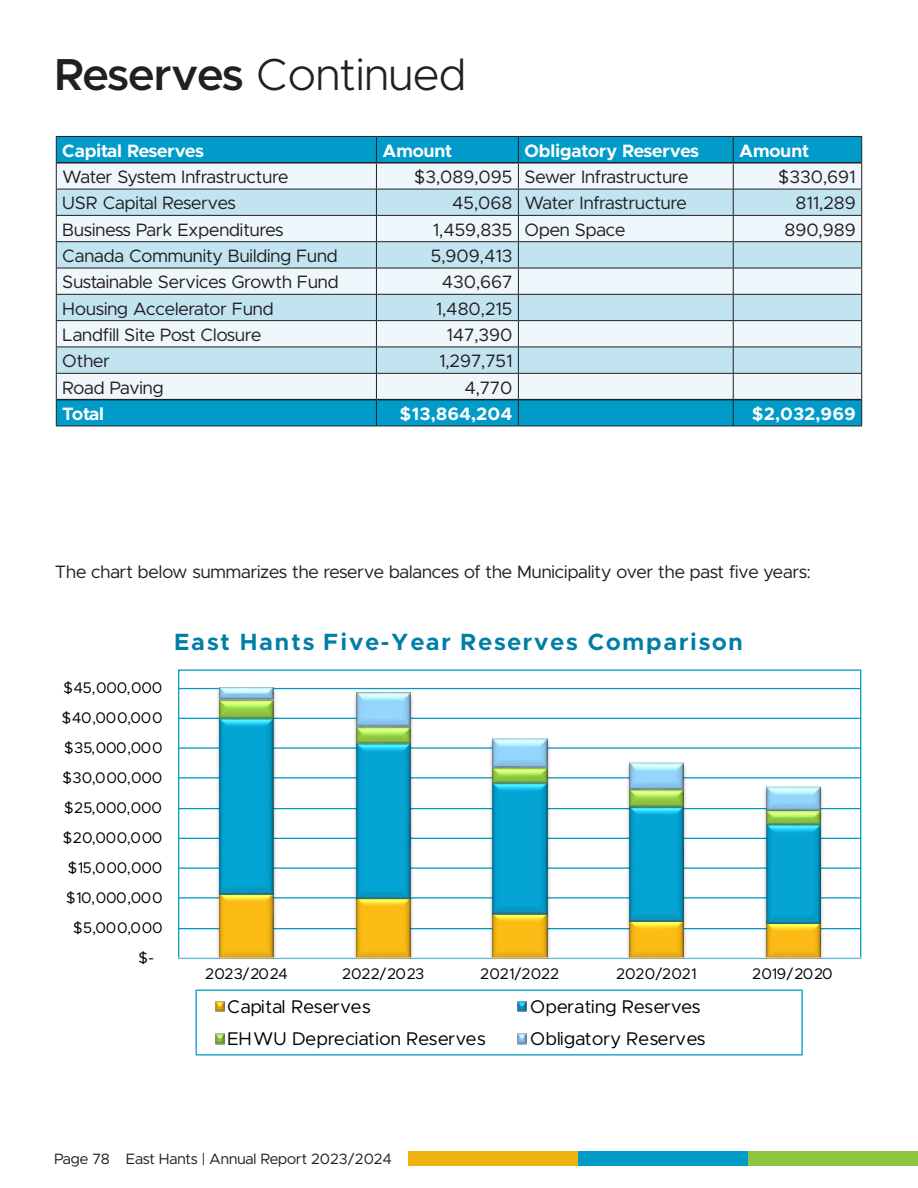
<style>
.page{position:relative;width:918px;height:1188px;background:#fff}
.page>*{position:absolute;margin:0;border:0;box-sizing:border-box;transform-origin:0 0}
.Header_3{font:300 45px "Metropolis";color:#231f20}
.t1{font:700 23.55px "Metropolis";letter-spacing:.09em;color:#007ea6}
.t2{font:18.45px "Metropolis";letter-spacing:.015em;color:#000}
.Table_Body_Text_black{font:18px "Metropolis";color:#231f20}
.Body_Text{font:18px "Metropolis";color:#231f20}
.Table_Header___Footer{font:700 18px "Metropolis";color:#fff}
.t3{font:15.45px "Metropolis";letter-spacing:-.015em;color:#000}
.t4{font:15.45px "Metropolis";letter-spacing:.02em;color:#000}
.t5{font:15px "Metropolis";color:#231f20}
.s1{font-weight:600}
</style>
<div class="page">
<hr style="left:179px;top:928px;width:682px;height:1px;background:#009ac7">
<hr style="left:179px;top:897px;width:682px;height:2px;background:#009ac7">
<hr style="left:179px;top:867px;width:682px;height:2px;background:#009ac7">
<hr style="left:179px;top:838px;width:682px;height:1px;background:#009ac7">
<hr style="left:179px;top:808px;width:682px;height:1px;background:#009ac7">
<hr style="left:179px;top:777px;width:682px;height:1px;background:#009ac7">
<hr style="left:179px;top:747px;width:682px;height:2px;background:#009ac7">
<hr style="left:179px;top:718px;width:682px;height:1px;background:#009ac7">
<hr style="left:179px;top:688px;width:682px;height:1px;background:#009ac7">
<img style="left:217px;top:925px;width:605px;height:32px">
<img style="left:217px;top:827px;width:605px;height:98px">
<img style="left:217px;top:812px;width:605px;height:15px">
<img style="left:217px;top:687px;width:605px;height:125px">
<hr style="left:178px;top:957px;width:683px;height:2px;background:#f2f2f2;opacity:.54">
<div style="left:196px;top:990px;width:607px;height:66px;border:1px solid #009ac7"></div>
<img style="left:215px;top:1001px;width:10px;height:11px">
<svg style="left:517px;top:1001px;width:10px;height:11px"></svg>
<img style="left:215px;top:1033px;width:10px;height:12px">
<img style="left:517px;top:1033px;width:10px;height:12px">
<div style="left:57px;top:137px;width:804px;height:289px;background:#009bc8"></div>
<div style="left:57px;top:164px;width:804px;height:235px;background:#eef7fb"></div>
<svg style="left:57px;top:190px;width:804px;height:183px;fill:#c2e4f1"></svg>
<hr style="left:56px;top:136px;width:320px;height:1px;background:#231f20">
<hr style="left:376px;top:136px;width:142px;height:1px;background:#231f20">
<hr style="left:518px;top:136px;width:215px;height:1px;background:#231f20">
<hr style="left:733px;top:136px;width:129px;height:1px;background:#231f20">
<hr style="left:56px;top:189px;width:320px;height:1px;background:#231f20">
<hr style="left:376px;top:189px;width:142px;height:1px;background:#231f20">
<hr style="left:518px;top:189px;width:215px;height:1px;background:#231f20">
<hr style="left:733px;top:189px;width:129px;height:1px;background:#231f20">
<hr style="left:56px;top:215px;width:320px;height:1px;background:#231f20">
<hr style="left:376px;top:215px;width:142px;height:1px;background:#231f20">
<hr style="left:518px;top:215px;width:215px;height:1px;background:#231f20">
<hr style="left:733px;top:215px;width:129px;height:1px;background:#231f20">
<hr style="left:56px;top:241px;width:320px;height:1px;background:#231f20">
<hr style="left:376px;top:241px;width:142px;height:1px;background:#231f20">
<hr style="left:518px;top:241px;width:215px;height:1px;background:#231f20">
<hr style="left:733px;top:241px;width:129px;height:1px;background:#231f20">
<hr style="left:56px;top:268px;width:320px;height:1px;background:#231f20">
<hr style="left:376px;top:268px;width:142px;height:1px;background:#231f20">
<hr style="left:518px;top:268px;width:215px;height:1px;background:#231f20">
<hr style="left:733px;top:268px;width:129px;height:1px;background:#231f20">
<hr style="left:56px;top:294px;width:320px;height:1px;background:#231f20">
<hr style="left:376px;top:294px;width:142px;height:1px;background:#231f20">
<hr style="left:518px;top:294px;width:215px;height:1px;background:#231f20">
<hr style="left:733px;top:294px;width:129px;height:1px;background:#231f20">
<hr style="left:56px;top:320px;width:320px;height:1px;background:#231f20">
<hr style="left:376px;top:320px;width:142px;height:1px;background:#231f20">
<hr style="left:518px;top:320px;width:215px;height:1px;background:#231f20">
<hr style="left:733px;top:320px;width:129px;height:1px;background:#231f20">
<hr style="left:56px;top:347px;width:320px;height:1px;background:#231f20">
<hr style="left:376px;top:347px;width:142px;height:1px;background:#231f20">
<hr style="left:518px;top:347px;width:215px;height:1px;background:#231f20">
<hr style="left:733px;top:347px;width:129px;height:1px;background:#231f20">
<hr style="left:56px;top:373px;width:320px;height:1px;background:#231f20">
<hr style="left:376px;top:373px;width:142px;height:1px;background:#231f20">
<hr style="left:518px;top:373px;width:215px;height:1px;background:#231f20">
<hr style="left:733px;top:373px;width:129px;height:1px;background:#231f20">
<hr style="left:57px;top:162px;width:319px;height:2px;background:#231f20">
<hr style="left:376px;top:162px;width:142px;height:2px;background:#231f20">
<hr style="left:518px;top:162px;width:215px;height:2px;background:#231f20">
<hr style="left:733px;top:162px;width:128px;height:2px;background:#231f20">
<hr style="left:57px;top:399px;width:319px;height:1px;background:#231f20">
<hr style="left:376px;top:399px;width:142px;height:1px;background:#231f20">
<hr style="left:518px;top:399px;width:215px;height:1px;background:#231f20">
<hr style="left:733px;top:399px;width:128px;height:1px;background:#231f20">
<svg style="left:56px;top:137px;width:1px;height:289px"></svg>
<svg style="left:376px;top:137px;width:1px;height:289px"></svg>
<svg style="left:518px;top:137px;width:1px;height:289px"></svg>
<svg style="left:733px;top:137px;width:1px;height:289px"></svg>
<svg style="left:861px;top:137px;width:1px;height:289px"></svg>
<hr style="left:56px;top:426px;width:320px;height:1px;background:#231f20">
<hr style="left:376px;top:426px;width:142px;height:1px;background:#231f20">
<hr style="left:518px;top:426px;width:215px;height:1px;background:#231f20">
<hr style="left:733px;top:426px;width:129px;height:1px;background:#231f20">
<div style="left:408px;top:1151px;width:170px;height:14px;background:#efb211"></div>
<div style="left:578px;top:1151px;width:170px;height:14px;background:#009bc8"></div>
<div style="left:748px;top:1151px;width:170px;height:14px;background:#8bc63e"></div>
<h3 class="Header_3" style="left:54px;top:46px;width:413px"><span class="s1">Reserves</span> Continued</h3>
<p class="Table_Header___Footer" style="left:62px;top:139px;width:143px">Capital Reserves</p>
<p class="Table_Header___Footer" style="left:382px;top:139px;width:71px">Amount</p>
<p class="Table_Header___Footer" style="left:524px;top:139px;width:176px">Obligatory Reserves</p>
<p class="Table_Header___Footer" style="left:739px;top:139px;width:71px">Amount</p>
<p class="Table_Body_Text_black" style="left:62px;top:166px;width:228px">Water System Infrastructure</p>
<p class="Table_Body_Text_black" style="left:414px;top:166px;width:100px">$3,089,095</p>
<p class="Table_Body_Text_black" style="left:524px;top:166px;width:165px">Sewer Infrastructure</p>
<p class="Table_Body_Text_black" style="left:778px;top:166px;width:79px">$330,691</p>
<p class="Table_Body_Text_black" style="left:62px;top:192px;width:175px">USR Capital Reserves</p>
<p class="Table_Body_Text_black" style="left:452px;top:192px;width:62px">45,068</p>
<p class="Table_Body_Text_black" style="left:524px;top:192px;width:164px">Water Infrastructure</p>
<p class="Table_Body_Text_black" style="left:795px;top:192px;width:62px">811,289</p>
<p class="Table_Body_Text_black" style="left:62px;top:218px;width:223px">Business Park Expenditures</p>
<p class="Table_Body_Text_black" style="left:433px;top:218px;width:81px">1,459,835</p>
<p class="Table_Body_Text_black" style="left:524px;top:218px;width:102px">Open Space</p>
<p class="Table_Body_Text_black" style="left:784px;top:218px;width:73px">890,989</p>
<p class="Table_Body_Text_black" style="left:62px;top:245px;width:277px">Canada Community Building Fund</p>
<p class="Table_Body_Text_black" style="left:431px;top:245px;width:83px">5,909,413</p>
<p class="Table_Body_Text_black" style="left:62px;top:271px;width:278px">Sustainable Services Growth Fund</p>
<p class="Table_Body_Text_black" style="left:442px;top:271px;width:72px">430,667</p>
<p class="Table_Body_Text_black" style="left:62px;top:297px;width:213px">Housing Accelerator Fund</p>
<p class="Table_Body_Text_black" style="left:436px;top:297px;width:78px">1,480,215</p>
<p class="Table_Body_Text_black" style="left:62px;top:324px;width:200px">Landfill Site Post Closure</p>
<p class="Table_Body_Text_black" style="left:446px;top:324px;width:67px">147,390</p>
<p class="Table_Body_Text_black" style="left:62px;top:350px;width:49px">Other</p>
<p class="Table_Body_Text_black" style="left:439px;top:350px;width:75px">1,297,751</p>
<p class="Table_Body_Text_black" style="left:62px;top:376px;width:103px">Road Paving</p>
<p class="Table_Body_Text_black" style="left:464px;top:376px;width:50px">4,770</p>
<p class="Table_Header___Footer" style="left:62px;top:402px;width:43px">Total</p>
<p class="Table_Header___Footer" style="left:399px;top:402px;width:115px">$13,864,204</p>
<p class="Table_Header___Footer" style="left:751px;top:402px;width:106px">$2,032,969</p>
<p class="Body_Text" style="left:55px;top:561px;width:758px">The chart below summarizes the reserve balances of the Municipality over the past five years:</p>
<p class="t3" style="left:63px;top:678px;width:101px">$45,000,000</p>
<p class="t3" style="left:62px;top:708px;width:103px">$40,000,000</p>
<p class="t3" style="left:64px;top:738px;width:101px">$35,000,000</p>
<p class="t3" style="left:62px;top:768px;width:102px">$30,000,000</p>
<p class="t3" style="left:64px;top:798px;width:100px">$25,000,000</p>
<p class="t3" style="left:62px;top:828px;width:102px">$20,000,000</p>
<p class="t3" style="left:67px;top:858px;width:96px">$15,000,000</p>
<p class="t3" style="left:66px;top:888px;width:98px">$10,000,000</p>
<p class="t3" style="left:73px;top:918px;width:91px">$5,000,000</p>
<p class="t3" style="left:138px;top:948px;width:17px">$-</p>
<p class="t1" style="left:174px;top:627px;width:570px">East Hants Five-Year Reserves Comparison</p>
<p class="t3" style="left:205px;top:964px;width:84px">2023/2024</p>
<p class="t3" style="left:342px;top:964px;width:84px">2022/2023</p>
<p class="t4" style="left:480px;top:964px;width:80px">2021/2022</p>
<p class="t4" style="left:616px;top:964px;width:82px">2020/2021</p>
<p class="t3" style="left:752px;top:964px;width:82px">2019/2020</p>
<p class="t2" style="left:227px;top:995px;width:145px">Capital Reserves</p>
<p class="t2" style="left:530px;top:995px;width:172px">Operating Reserves</p>
<p class="t2" style="left:227px;top:1027px;width:260px">EHWU Depreciation Reserves</p>
<p class="t2" style="left:530px;top:1027px;width:177px">Obligatory Reserves</p>
<p class="t5" style="left:54px;top:1150px;width:340px">Page 78 East Hants | Annual Report 2023/2024</p>
</div>
